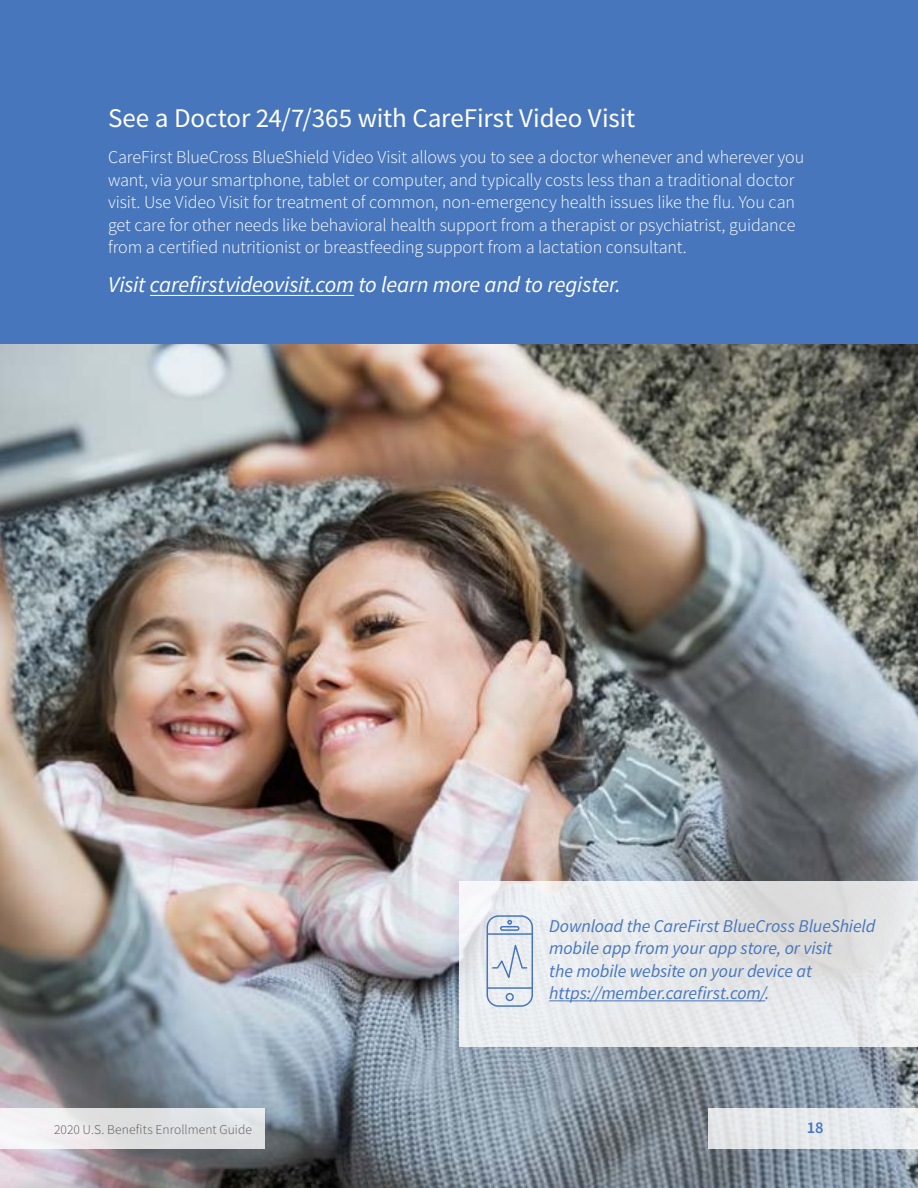
<style>
.page{position:relative;width:918px;height:1188px;background:#fff}
.page>*{position:absolute;margin:0;border:0;box-sizing:border-box;transform-origin:0 0}
.t1{font:27px "Source Sans Pro";letter-spacing:-.005em;color:#fff}
.t2{font:italic 22.5px "Source Sans Pro";letter-spacing:-.01em;color:#fff}
.t3{font:300 18px/22.5px "Source Sans Pro";letter-spacing:-.005em;color:#fff}
.t4{font:italic 18px/22.5px "Source Sans Pro";letter-spacing:-.005em;color:#4776bd}
.t5{font:600 16.5px "Source Sans Pro";color:#4776bd}
.t6{font:300 13.5px "Source Sans Pro";letter-spacing:.005em;color:#595959}
</style>
<div class="page">
<img style="left:0;top:343px;width:918px;height:845px">
<svg style="left:459px;top:881px;width:459px;height:166px;background:#e5e7e9"></svg>
<div style="left:0;top:0;width:918px;height:343px;background:#4776bd"></div>
<hr style="left:150px;top:295px;width:204px;height:1px;background:#fff">
<hr style="left:549px;top:1000px;width:216px;height:1px;background:#4776bd">
<div style="left:487px;top:915px;width:46px;height:92px;border:2px solid #4776bd;border-radius:11px"></div>
<svg style="left:486px;top:919px;width:48px;height:83px;background:#d0dae8"></svg>
<div style="left:0;top:1108px;width:265px;height:41px;background:linear-gradient(to right,#f3f0f2,#d8dcde)"></div>
<div style="left:708px;top:1108px;width:210px;height:41px;background:#e6e9ec"></div>
<h1 class="t1" style="left:108px;top:102px;width:529px">See a Doctor 24/7/365 with CareFirst Video Visit</h1>
<p class="t3" style="left:108px;top:146px;width:698px">CareFirst BlueCross BlueShield Video Visit allows you to see a doctor whenever and wherever you want, via your smartphone, tablet or computer, and typically costs less than a traditional doctor visit. Use Video Visit for treatment of common, non-emergency health issues like the flu. You can get care for other needs like behavioral health support from a therapist or psychiatrist, guidance from a certified nutritionist or breastfeeding support from a lactation consultant.</p>
<p class="t2" style="left:108px;top:271px;width:514px">Visit carefirstvideovisit.com to learn more and to register.</p>
<p class="t4" style="left:549px;top:914px;width:328px">Download the CareFirst BlueCross BlueShield mobile app from your app store, or visit<br>the mobile website on your device at https://member.carefirst.com/.</p>
<p class="t6" style="left:54px;top:1121px;width:199px">2020 U.S. Benefits Enrollment Guide</p>
<p class="t5" style="left:807px;top:1118px;width:18px">18</p>
</div>
